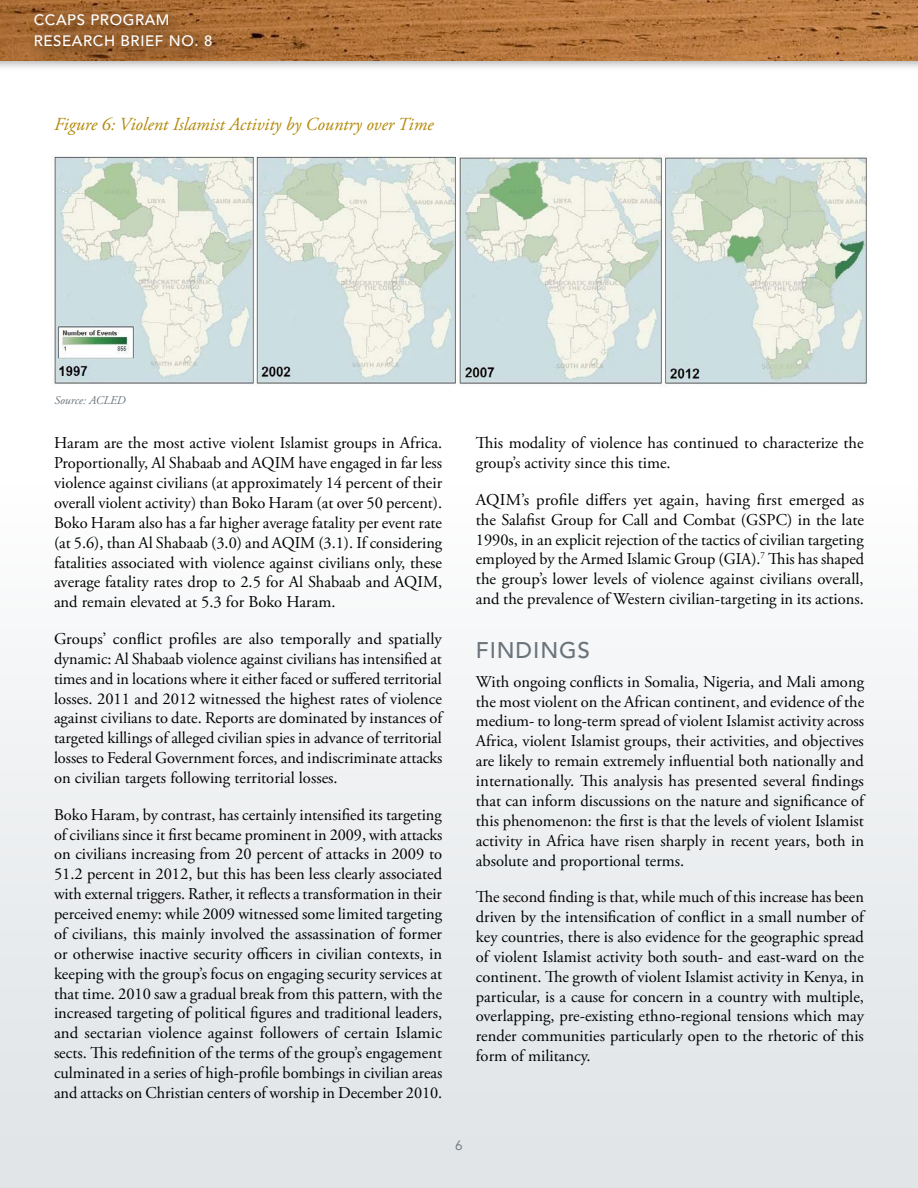
<style>
.page{position:relative;width:918px;height:1188px;background:#fff}
.page>*{position:absolute;margin:0;border:0;box-sizing:border-box;transform-origin:0 0}
.subs{font:500 22.5px "Avenir LT Std";letter-spacing:.04em;color:#6a747b}
.t1{font:italic 18.3px "Adobe Garamond Pro";color:#b38808}
.body{font:16.5px/19.8px "Adobe Garamond Pro";color:#000;text-align:justify}
.t2{font:500 15px/21px "Avenir LT Std";letter-spacing:.04em;color:#fff}
.t3{font:13.5px "Avenir LT Std";color:#6a747b}
.t4{font:italic 12px "Adobe Garamond Pro";color:#6a747b}
</style>
<div class="page">
<div style="left:0;top:486px;width:918px;height:702px;background:linear-gradient(to bottom,#fdfdfd,#dee3e6)"></div>
<div style="left:0;top:0;width:918px;height:72px;background:#000;opacity:.3"></div>
<img style="left:0;top:0;width:918px;height:60px">
<div style="left:24px;top:3px;width:206px;height:62px;background:#000;opacity:.8"></div>
<img style="left:459px;top:154px;width:408px;height:232px">
<img style="left:52px;top:156px;width:404px;height:228px">
<p class="t2" style="left:34px;top:10px;width:180px">CCAPS PROGRAM<br>RESEARCH BRIEF NO. 8</p>
<p class="t1" style="left:54px;top:113px;width:381px">Figure 6: Violent Islamist Activity by Country over Time</p>
<p class="t4" style="left:54px;top:393px;width:73px">Source: ACLED</p>
<p class="body" style="left:54px;top:434px;width:390px">Haram are the most active violent Islamist groups in Africa.<br>Proportionally, Al Shabaab and AQIM have engaged in far less violence against civilians (at approximately 14 percent of their overall violent activity) than Boko Haram (at over 50 percent).<br>Boko Haram also has a far higher average fatality per event rate (at 5.6), than Al Shabaab (3.0) and AQIM (3.1). If considering fatalities associated with violence against civilians only, these average fatality rates drop to 2.5 for Al Shabaab and AQIM, and remain elevated at 5.3 for Boko Haram.</p>
<p class="body" style="left:54px;top:629px;width:390px">Groups’ conflict profiles are also temporally and spatially dynamic: Al Shabaab violence against civilians has intensified at times and in locations where it either faced or suffered territorial losses. 2011 and 2012 witnessed the highest rates of violence against civilians to date. Reports are dominated by instances of targeted killings of alleged civilian spies in advance of territorial losses to Federal Government forces, and indiscriminate attacks on civilian targets following territorial losses.</p>
<p class="body" style="left:54px;top:805px;width:390px">Boko Haram, by contrast, has certainly intensified its targeting of civilians since it first became prominent in 2009, with attacks on civilians increasing from 20 percent of attacks in 2009 to 51.2 percent in 2012, but this has been less clearly associated with external triggers. Rather, it reflects a transformation in their perceived enemy: while 2009 witnessed some limited targeting of civilians, this mainly involved the assassination of former or otherwise inactive security officers in civilian contexts, in keeping with the group’s focus on engaging security services at that time. 2010 saw a gradual break from this pattern, with the increased targeting of political figures and traditional leaders, and sectarian violence against followers of certain Islamic sects. This redefinition of the terms of the group’s engagement culminated in a series of high-profile bombings in civilian areas and attacks on Christian centers of worship in December 2010.</p>
<p class="body" style="left:476px;top:434px;width:389px">This modality of violence has continued to characterize the group’s activity since this time.</p>
<p class="body" style="left:476px;top:490px;width:390px">AQIM’s profile differs yet again, having first emerged as the Salafist Group for Call and Combat (GSPC) in the late 1990s, in an explicit rejection of the tactics of civilian targeting employed by the Armed Islamic Group (GIA).<sup>7</sup> This has shaped the group’s lower levels of violence against civilians overall, and the prevalence of Western civilian-targeting in its actions.</p>
<p class="subs" style="left:476px;top:637px;width:116px">FINDINGS</p>
<p class="body" style="left:476px;top:672px;width:390px">With ongoing conflicts in Somalia, Nigeria, and Mali among the most violent on the African continent, and evidence of the medium- to long-term spread of violent Islamist activity across Africa, violent Islamist groups, their activities, and objectives are likely to remain extremely influential both nationally and internationally. This analysis has presented several findings that can inform discussions on the nature and significance of this phenomenon: the first is that the levels of violent Islamist activity in Africa have risen sharply in recent years, both in absolute and proportional terms.</p>
<p class="body" style="left:476px;top:888px;width:390px">The second finding is that, while much of this increase has been driven by the intensification of conflict in a small number of key countries, there is also evidence for the geographic spread of violent Islamist activity both south- and east-ward on the continent. The growth of violent Islamist activity in Kenya, in particular, is a cause for concern in a country with multiple, overlapping, pre-existing ethno-regional tensions which may render communities particularly open to the rhetoric of this form of militancy.</p>
<p class="t3" style="left:455px;top:1137px;width:9px">6</p>
</div>
